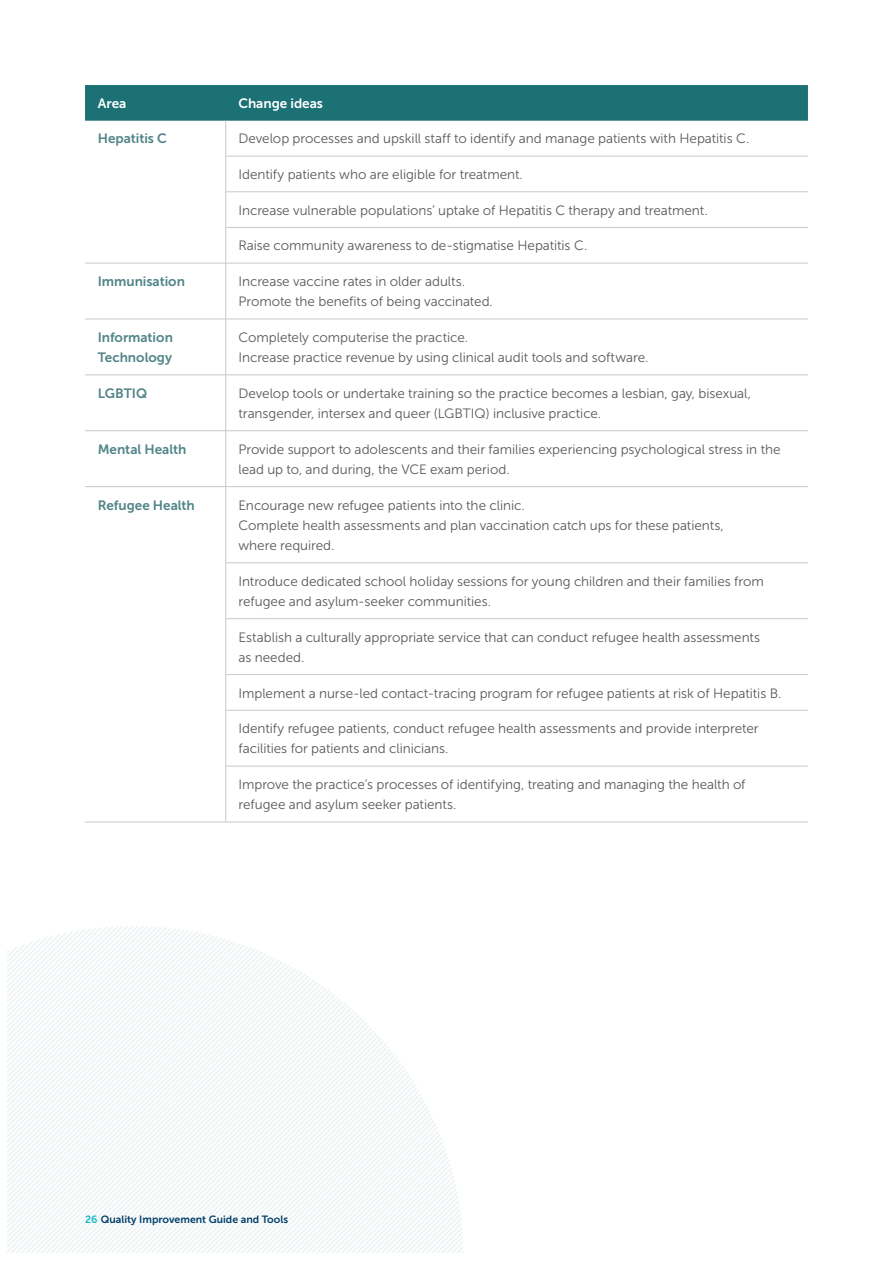
<style>
.page{position:relative;width:893px;height:1263px;background:#fff}
.page>*{position:absolute;margin:0;border:0;box-sizing:border-box;transform-origin:0 0}
.t1{font:13.5px/20.2px "Museo Sans 300";letter-spacing:-.005em;color:#58595b}
.t2{font:13.5px/20.2px "Museo Sans 700";color:#518488}
.t3{font:13.5px "Museo Sans 700";color:#fff}
.t4{font:10.5px "Museo Sans 700";color:#003e6a}
.s1{color:#16becf}
</style>
<div class="page">
<div style="left:85px;top:85px;width:723px;height:36px;background:#1c7174"></div>
<hr style="left:225px;top:121px;width:1px;height:35px;background:#c7c8ca">
<hr style="left:225px;top:156px;width:1px;height:36px;background:#c7c8ca">
<hr style="left:225px;top:192px;width:1px;height:35px;background:#c7c8ca">
<hr style="left:225px;top:228px;width:1px;height:35px;background:#c7c8ca">
<hr style="left:225px;top:263px;width:1px;height:56px;background:#c7c8ca">
<hr style="left:225px;top:319px;width:1px;height:56px;background:#c7c8ca">
<hr style="left:225px;top:375px;width:1px;height:56px;background:#c7c8ca">
<hr style="left:225px;top:431px;width:1px;height:55px;background:#c7c8ca">
<hr style="left:225px;top:487px;width:1px;height:76px;background:#c7c8ca">
<hr style="left:225px;top:563px;width:1px;height:55px;background:#c7c8ca">
<hr style="left:225px;top:619px;width:1px;height:55px;background:#c7c8ca">
<hr style="left:225px;top:675px;width:1px;height:35px;background:#c7c8ca">
<hr style="left:225px;top:710px;width:1px;height:56px;background:#c7c8ca">
<hr style="left:225px;top:766px;width:1px;height:56px;background:#c7c8ca">
<hr style="left:226px;top:156px;width:582px;height:1px;background:#c7c8ca">
<hr style="left:226px;top:192px;width:582px;height:1px;background:#c7c8ca">
<hr style="left:226px;top:227px;width:582px;height:1px;background:#c7c8ca">
<hr style="left:85px;top:263px;width:141px;height:1px;background:#c7c8ca">
<hr style="left:226px;top:263px;width:582px;height:1px;background:#c7c8ca">
<hr style="left:85px;top:319px;width:141px;height:1px;background:#c7c8ca">
<hr style="left:226px;top:319px;width:582px;height:1px;background:#c7c8ca">
<hr style="left:85px;top:375px;width:141px;height:1px;background:#c7c8ca">
<hr style="left:226px;top:375px;width:582px;height:1px;background:#c7c8ca">
<hr style="left:85px;top:430px;width:141px;height:1px;background:#c7c8ca">
<hr style="left:226px;top:430px;width:582px;height:1px;background:#c7c8ca">
<hr style="left:85px;top:486px;width:141px;height:1px;background:#c7c8ca">
<hr style="left:226px;top:486px;width:582px;height:1px;background:#c7c8ca">
<hr style="left:226px;top:562px;width:582px;height:1px;background:#c7c8ca">
<hr style="left:226px;top:618px;width:582px;height:1px;background:#c7c8ca">
<hr style="left:226px;top:674px;width:582px;height:1px;background:#c7c8ca">
<hr style="left:226px;top:710px;width:582px;height:1px;background:#c7c8ca">
<hr style="left:226px;top:766px;width:582px;height:1px;background:#c7c8ca">
<hr style="left:85px;top:822px;width:141px;height:1px;background:#c7c8ca">
<hr style="left:226px;top:822px;width:582px;height:1px;background:#c7c8ca">
<svg style="left:7px;top:926px;width:456px;height:326px"></svg>
<svg style="left:435px;top:1148px;width:11px;height:104px"></svg>
<svg style="left:7px;top:1087px;width:410px;height:19px"></svg>
<svg style="left:7px;top:1106px;width:421px;height:3px"></svg>
<svg style="left:7px;top:1109px;width:423px;height:143px"></svg>
<p class="t3" style="left:98px;top:96px;width:30px">Area</p>
<p class="t3" style="left:238px;top:96px;width:86px">Change ideas</p>
<p class="t2" style="left:98px;top:129px;width:70px">Hepatitis C</p>
<p class="t1" style="left:238px;top:129px;width:512px">Develop processes and upskill staff to identify and manage patients with Hepatitis C.</p>
<p class="t1" style="left:238px;top:164px;width:286px">Identify patients who are eligible for treatment.</p>
<p class="t1" style="left:238px;top:200px;width:471px">Increase vulnerable populations’ uptake of Hepatitis C therapy and treatment.</p>
<p class="t1" style="left:238px;top:236px;width:350px">Raise community awareness to de-stigmatise Hepatitis C.</p>
<p class="t2" style="left:98px;top:271px;width:89px">Immunisation</p>
<p class="t1" style="left:238px;top:271px;width:256px">Increase vaccine rates in older adults.<br>Promote the benefits of being vaccinated.</p>
<p class="t2" style="left:98px;top:327px;width:77px">Information<br>Technology</p>
<p class="t1" style="left:238px;top:327px;width:411px">Completely computerise the practice.<br>Increase practice revenue by using clinical audit tools and software.</p>
<p class="t2" style="left:98px;top:383px;width:51px">LGBTIQ</p>
<p class="t1" style="left:238px;top:383px;width:514px">Develop tools or undertake training so the practice becomes a lesbian, gay, bisexual, transgender, intersex and queer (LGBTIQ) inclusive practice.</p>
<p class="t2" style="left:98px;top:439px;width:90px">Mental Health</p>
<p class="t1" style="left:238px;top:439px;width:544px">Provide support to adolescents and their families experiencing psychological stress in the lead up to, and during, the VCE exam period.</p>
<p class="t2" style="left:98px;top:495px;width:98px">Refugee Health</p>
<p class="t1" style="left:238px;top:495px;width:487px">Encourage new refugee patients into the clinic.<br>Complete health assessments and plan vaccination catch ups for these patients, where required.</p>
<p class="t1" style="left:238px;top:571px;width:527px">Introduce dedicated school holiday sessions for young children and their families from refugee and asylum-seeker communities.</p>
<p class="t1" style="left:238px;top:627px;width:523px">Establish a culturally appropriate service that can conduct refugee health assessments as needed.</p>
<p class="t1" style="left:238px;top:683px;width:545px">Implement a nurse-led contact-tracing program for refugee patients at risk of Hepatitis B.</p>
<p class="t1" style="left:238px;top:718px;width:522px">Identify refugee patients, conduct refugee health assessments and provide interpreter facilities for patients and clinicians.</p>
<p class="t1" style="left:238px;top:774px;width:509px">Improve the practice’s processes of identifying, treating and managing the health of refugee and asylum seeker patients.</p>
<p class="t4" style="left:85px;top:1213px;width:205px"><span class="s1">26</span> Quality Improvement Guide and Tools</p>
</div>
